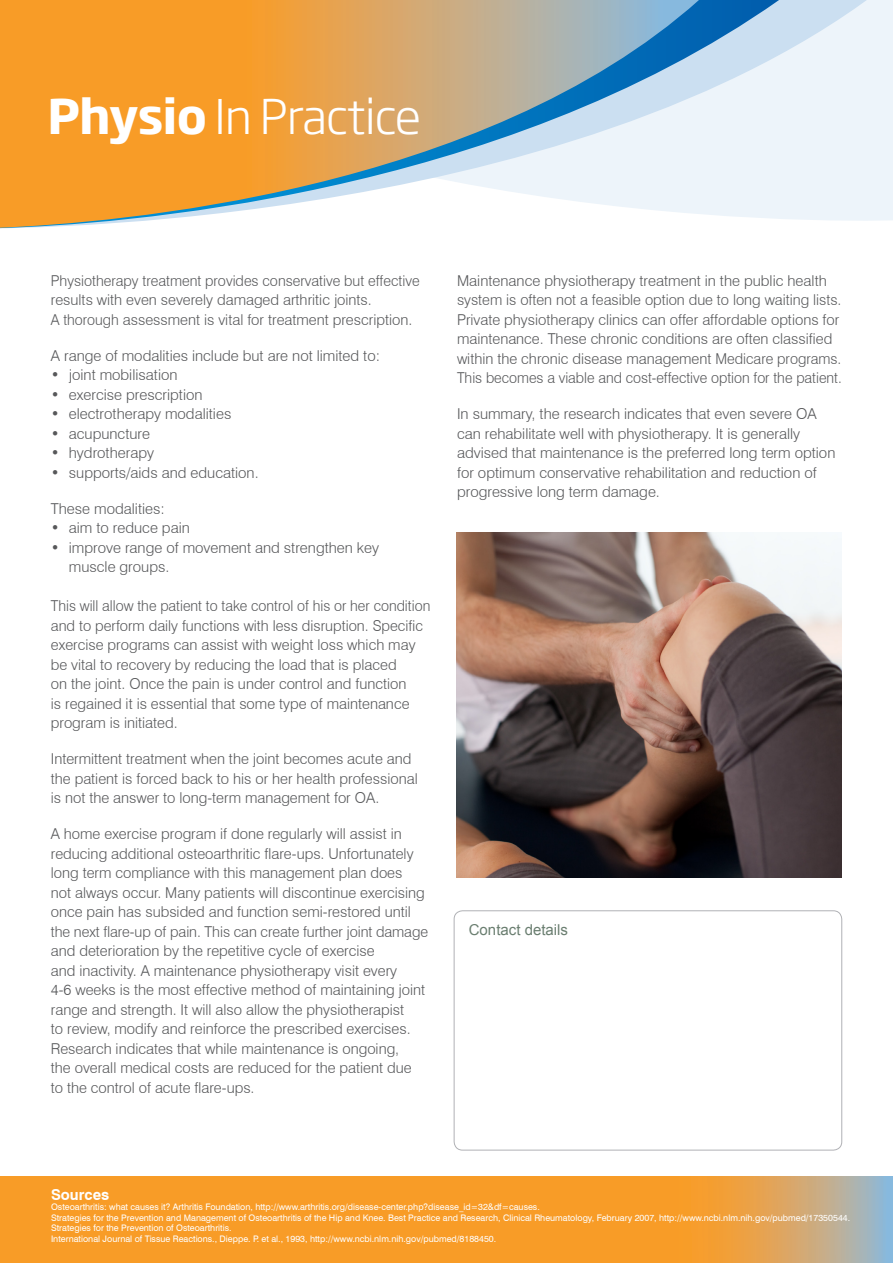
<style>
.page{position:relative;width:893px;height:1263px;background:#fff}
.page>*{position:absolute;margin:0;border:0;box-sizing:border-box;transform-origin:0 0}
.t1{font:300 47.1px "Soho Gothic Std";letter-spacing:-.02em;color:#fff}
.t2{font:300 15px/19.5px "Swiss 721 BT";color:#57585a}
.t3{font:300 15px/19.5px "Swiss 721 BT";color:#57585a;scale:.95 1}
.t4{font:300 15px/19.5px "Swiss 721 BT";color:#57585a;scale:.96 1}
.t5{font:15px "Arial";color:#6a7e70}
.t6{font:700 15px "Swiss 721 BT";color:#fff}
.t7{font:9px/10.5px "Swiss 721 BT";color:#fff}
.s1{font-weight:700}
</style>
<div class="page">
<div style="left:454px;top:910px;width:388px;height:240px;border:1px solid #b0b1b5;border-radius:9px"></div>
<svg style="left:0;top:1177px;width:893px;height:86px;background:#f09e36"></svg>
<svg style="left:0;top:0;width:893px;height:229px;background:#eaf2f9"></svg>
<svg style="left:699px;top:0;width:80px;height:228px;background:#cadeef"></svg>
<svg style="left:0;top:0;width:699px;height:228px;background:#dab480"></svg>
<img style="left:456px;top:533px;width:386px;height:344px">
<h1 class="t1" style="left:48px;top:87px;width:375px"><span class="s1">Physio</span> In Practice</h1>
<p class="t4" style="left:51px;top:270px;width:386px">Physiotherapy treatment provides conservative but effective results with even severely damaged arthritic joints.<br>A thorough assessment is vital for treatment prescription.</p>
<p class="t2" style="left:51px;top:345px;width:331px">A range of modalities include but are not limited to:</p>
<p class="t2" style="left:51px;top:365px;width:128px">• joint mobilisation</p>
<p class="t2" style="left:51px;top:384px;width:153px">• exercise prescription</p>
<p class="t2" style="left:51px;top:404px;width:182px">• electrotherapy modalities</p>
<p class="t2" style="left:51px;top:423px;width:101px">• acupuncture</p>
<p class="t2" style="left:51px;top:443px;width:105px">• hydrotherapy</p>
<p class="t2" style="left:51px;top:462px;width:209px">• supports/aids and education.</p>
<p class="t2" style="left:51px;top:498px;width:115px">These modalities:</p>
<p class="t2" style="left:51px;top:518px;width:141px">• aim to reduce pain</p>
<p class="t2" style="left:69px;top:537px;width:312px;text-indent:-18px">• improve range of movement and strengthen key muscle groups.</p>
<p class="t3" style="left:51px;top:596px;width:401px">This will allow the patient to take control of his or her condition and to perform daily functions with less disruption. Specific exercise programs can assist with weight loss which may be vital to recovery by reducing the load that is placed<br>on the joint. Once the pain is under control and function<br>is regained it is essential that some type of maintenance program is initiated.</p>
<p class="t2" style="left:51px;top:749px;width:368px">Intermittent treatment when the joint becomes acute and the patient is forced back to his or her health professional is not the answer to long-term management for OA.</p>
<p class="t2" style="left:51px;top:824px;width:379px">A home exercise program if done regularly will assist in reducing additional osteoarthritic flare-ups. Unfortunately long term compliance with this management plan does<br>not always occur. Many patients will discontinue exercising once pain has subsided and function semi-restored until the next flare-up of pain. This can create further joint damage and deterioration by the repetitive cycle of exercise<br>and inactivity. A maintenance physiotherapy visit every<br>4-6 weeks is the most effective method of maintaining joint range and strength. It will also allow the physiotherapist<br>to review, modify and reinforce the prescribed exercises.<br>Research indicates that while maintenance is ongoing,<br>the overall medical costs are reduced for the patient due<br>to the control of acute flare-ups.</p>
<p class="t2" style="left:457px;top:270px;width:386px">Maintenance physiotherapy treatment in the public health system is often not a feasible option due to long waiting lists.<br>Private physiotherapy clinics can offer affordable options for maintenance. These chronic conditions are often classified within the chronic disease management Medicare programs.<br>This becomes a viable and cost-effective option for the patient.</p>
<p class="t2" style="left:457px;top:404px;width:380px">In summary, the research indicates that even severe OA can rehabilitate well with physiotherapy. It is generally advised that maintenance is the preferred long term option for optimum conservative rehabilitation and reduction of progressive long term damage.</p>
<p class="t5" style="left:469px;top:920px;width:101px">Contact details</p>
<p class="t6" style="left:51px;top:1185px;width:60px">Sources</p>
<p class="t7" style="left:51px;top:1202px;width:801px">Osteoarthritis: what causes it? Arthritis Foundation, http://www.arthritis.org/disease-center.php?disease_id=32&amp;df=causes.<br>Strategies for the Prevention and Management of Osteoarthritis of the Hip and Knee. Best Practice and Research, Clinical Rheumatology, February 2007, http://www.ncbi.nlm.nih.gov/pubmed/17350544.<br>Strategies for the Prevention of Osteoarthritis.<br>International Journal of Tissue Reactions., Dieppe. P. et al., 1993, http://www.ncbi.nlm.nih.gov/pubmed/8188450.</p>
</div>
